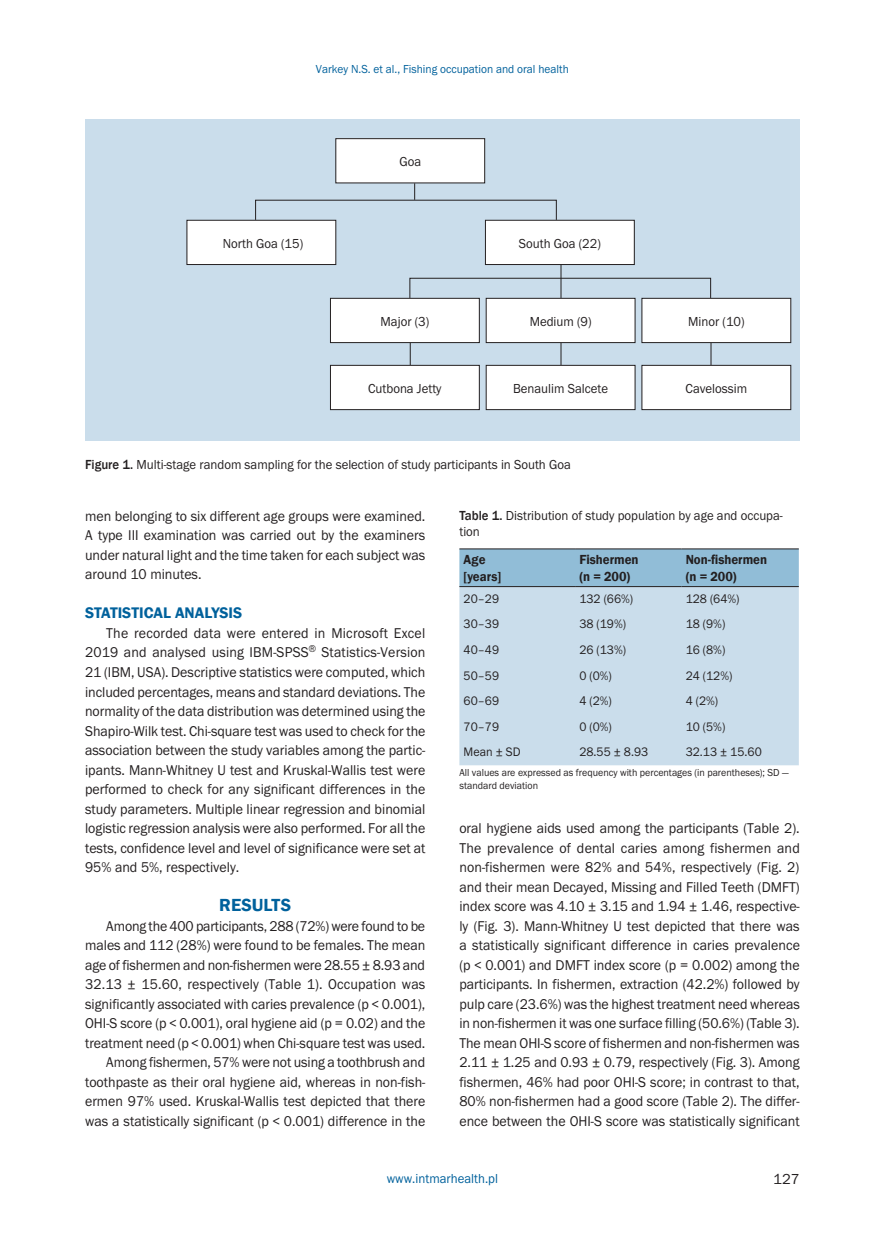
<style>
.page{position:relative;width:872px;height:1234px;background:#fff}
.page>*{position:absolute;margin:0;border:0;box-sizing:border-box;transform-origin:0 0}
._12_Srodtytul_1{font:600 18px "Franklin Gothic";color:#00619c}
._12_Srodtytul_2{font:600 15.75px "Franklin Gothic";color:#00619c}
.t1{font:15px "Franklin Got Itc TEE";color:#231f20}
._08_Tekst{font:14.7px/19.5px "Franklin Got Itc TEE";color:#231f20;text-align:justify;scale:.95 1}
._08_Tekst-2{font:13.5px "Franklin Got Itc TEE";color:#231f20;scale:.95 1}
._15_Rycina_podpis{font:13.5px "Franklin Got Itc TEE";color:#231f20;scale:.95 1}
._13_Tabela_tytul{font:13.5px/16.2px "Franklin Got Itc TEE";color:#231f20;scale:.95 1}
._13_Tabela_naglowek{font:600 13.5px/16.2px "Franklin Gothic";color:#231f20;scale:.95 1}
.t2{font:13.5px "Franklin Got Itc TEE";color:#00619c;scale:.95 1}
._13_Tabela_tekst{font:12.75px "Franklin Got Itc TEE";color:#231f20;scale:.95 1}
.t3{font:12px "Franklin Got Itc TEE";color:#00619c;scale:.95 1}
._13_Tabela_przypis{font:10.5px/12.6px "Franklin Got Itc TEE";color:#231f20;scale:.95 1}
.s1{font-family:"Franklin Gothic";font-weight:500}
</style>
<div class="page">
<div style="left:85px;top:119px;width:714px;height:321px;background:#caddeb"></div>
<div style="left:336px;top:139px;width:148px;height:44px;background:#fff"></div>
<div style="left:335px;top:138px;width:150px;height:45px;border:1px solid #231f20"></div>
<div style="left:187px;top:220px;width:149px;height:44px;background:#fff"></div>
<div style="left:186px;top:220px;width:150px;height:45px;border:1px solid #231f20"></div>
<div style="left:485px;top:220px;width:149px;height:44px;background:#fff"></div>
<div style="left:485px;top:220px;width:149px;height:45px;border:1px solid #231f20"></div>
<div style="left:330px;top:298px;width:149px;height:44px;background:#fff"></div>
<div style="left:330px;top:298px;width:150px;height:45px;border:1px solid #231f20"></div>
<div style="left:330px;top:365px;width:149px;height:44px;background:#fff"></div>
<div style="left:330px;top:365px;width:150px;height:45px;border:1px solid #231f20"></div>
<div style="left:486px;top:298px;width:149px;height:44px;background:#fff"></div>
<div style="left:486px;top:298px;width:149px;height:45px;border:1px solid #231f20"></div>
<div style="left:486px;top:365px;width:149px;height:44px;background:#fff"></div>
<div style="left:486px;top:365px;width:149px;height:45px;border:1px solid #231f20"></div>
<div style="left:642px;top:298px;width:148px;height:44px;background:#fff"></div>
<div style="left:641px;top:298px;width:150px;height:45px;border:1px solid #231f20"></div>
<div style="left:642px;top:365px;width:148px;height:44px;background:#fff"></div>
<div style="left:641px;top:365px;width:150px;height:45px;border:1px solid #231f20"></div>
<svg style="left:410px;top:343px;width:1px;height:22px"></svg>
<svg style="left:560px;top:343px;width:1px;height:22px"></svg>
<hr style="left:560px;top:265px;width:1px;height:33px;background:#231f20">
<svg style="left:414px;top:183px;width:1px;height:17px"></svg>
<svg style="left:710px;top:343px;width:1px;height:22px"></svg>
<div style="left:409px;top:278px;width:302px;height:20px;border:1px solid #231f20"></div>
<div style="left:459px;top:549px;width:340px;height:37px;background:#91bdd7"></div>
<div style="left:459px;top:587px;width:340px;height:178px;background:#caddeb"></div>
<hr style="left:459px;top:548px;width:116px;height:1px;background:#231f20">
<hr style="left:575px;top:548px;width:106px;height:1px;background:#231f20">
<hr style="left:681px;top:548px;width:118px;height:1px;background:#231f20">
<hr style="left:459px;top:586px;width:116px;height:1px;background:#231f20">
<hr style="left:575px;top:586px;width:106px;height:1px;background:#231f20">
<hr style="left:681px;top:586px;width:118px;height:1px;background:#231f20">
<p class="t3" style="left:316px;top:62px;width:268px">Varkey N.S. et al., Fishing occupation and oral health</p>
<p class="_08_Tekst-2" style="left:399px;top:154px;width:24px">Goa</p>
<p class="_08_Tekst-2" style="left:223px;top:236px;width:86px">North Goa (15)</p>
<p class="_08_Tekst-2" style="left:519px;top:236px;width:88px">South Goa (22)</p>
<p class="_08_Tekst-2" style="left:380px;top:314px;width:53px">Major (3)</p>
<p class="_08_Tekst-2" style="left:529px;top:314px;width:67px">Medium (9)</p>
<p class="_08_Tekst-2" style="left:688px;top:314px;width:61px">Minor (10)</p>
<p class="_08_Tekst-2" style="left:368px;top:380px;width:79px">Cutbona Jetty</p>
<p class="_08_Tekst-2" style="left:513px;top:380px;width:101px">Benaulim Salcete</p>
<p class="_08_Tekst-2" style="left:685px;top:380px;width:66px">Cavelossim</p>
<p class="_15_Rycina_podpis" style="left:85px;top:457px;width:513px"><span class="s1">Figure 1.</span> Multi-stage random sampling for the selection of study participants in South Goa</p>
<p class="_13_Tabela_tytul" style="left:459px;top:507px;width:342px"><span class="s1">Table 1.</span> Distribution of study population by age and occupa&shy;tion</p>
<p class="_13_Tabela_naglowek" style="left:463px;top:552px;width:41px">Age [years]</p>
<p class="_13_Tabela_naglowek" style="left:579px;top:552px;width:64px">Fishermen (n = 200)</p>
<p class="_13_Tabela_naglowek" style="left:685px;top:552px;width:87px">Non-fishermen (n = 200)</p>
<p class="_13_Tabela_tekst" style="left:463px;top:591px;width:39px">20–29</p>
<p class="_13_Tabela_tekst" style="left:579px;top:591px;width:58px">132 (66%)</p>
<p class="_13_Tabela_tekst" style="left:685px;top:591px;width:58px">128 (64%)</p>
<p class="_13_Tabela_tekst" style="left:463px;top:617px;width:39px">30–39</p>
<p class="_13_Tabela_tekst" style="left:579px;top:617px;width:51px">38 (19%)</p>
<p class="_13_Tabela_tekst" style="left:685px;top:617px;width:43px">18 (9%)</p>
<p class="_13_Tabela_tekst" style="left:463px;top:642px;width:39px">40–49</p>
<p class="_13_Tabela_tekst" style="left:579px;top:642px;width:51px">26 (13%)</p>
<p class="_13_Tabela_tekst" style="left:685px;top:642px;width:43px">16 (8%)</p>
<p class="_13_Tabela_tekst" style="left:463px;top:668px;width:39px">50–59</p>
<p class="_13_Tabela_tekst" style="left:579px;top:668px;width:36px">0 (0%)</p>
<p class="_13_Tabela_tekst" style="left:685px;top:668px;width:51px">24 (12%)</p>
<p class="_13_Tabela_tekst" style="left:463px;top:693px;width:39px">60–69</p>
<p class="_13_Tabela_tekst" style="left:579px;top:693px;width:36px">4 (2%)</p>
<p class="_13_Tabela_tekst" style="left:685px;top:693px;width:36px">4 (2%)</p>
<p class="_13_Tabela_tekst" style="left:463px;top:719px;width:39px">70–79</p>
<p class="_13_Tabela_tekst" style="left:579px;top:719px;width:36px">0 (0%)</p>
<p class="_13_Tabela_tekst" style="left:685px;top:719px;width:43px">10 (5%)</p>
<p class="_13_Tabela_tekst" style="left:463px;top:744px;width:61px">Mean ± SD</p>
<p class="_13_Tabela_tekst" style="left:579px;top:744px;width:74px">28.55 ± 8.93</p>
<p class="_13_Tabela_tekst" style="left:685px;top:744px;width:82px">32.13 ± 15.60</p>
<p class="_13_Tabela_przypis" style="left:459px;top:766px;width:348px">All values are expressed as frequency with percentages (in parentheses); SD — standard deviation</p>
<p class="_08_Tekst" style="left:85px;top:506px;width:360px">men belonging to six different age groups were examined.<br>A type III examination was carried out by the examiners under natural light and the time taken for each subject was around 10 minutes.</p>
<p class="_12_Srodtytul_2" style="left:85px;top:603px;width:159px">STATISTICAL ANALYSIS</p>
<p class="_08_Tekst" style="left:85px;top:623px;width:360px;text-indent:21px">The recorded data were entered in Microsoft Excel 2019 and analysed using IBM‑SPSS<sup>®</sup> Statistics‑Version 21 (IBM, USA). Descriptive statistics were computed, which included percentages, means and standard deviations. The normality of the data distribution was determined using the Shapiro-Wilk test. Chi-square test was used to check for the association between the study variables among the partic&shy;ipants. Mann-Whitney U test and Kruskal-Wallis test were performed to check for any significant differences in the study parameters. Multiple linear regression and binomial logistic regression analysis were also performed. For all the tests, confidence level and level of significance were set at 95% and 5%, respectively.</p>
<p class="_12_Srodtytul_1" style="left:219px;top:893px;width:73px">RESULTS</p>
<p class="_08_Tekst" style="left:85px;top:916px;width:360px;text-indent:21px">Among the 400 participants, 288 (72%) were found to be males and 112 (28%) were found to be females. The mean age of fishermen and non-fishermen were 28.55 ± 8.93 and 32.13 ± 15.60, respectively (Table 1). Occupation was significantly associated with caries prevalence (p &lt; 0.001), OHI-S score (p &lt; 0.001), oral hygiene aid (p = 0.02) and the treatment need (p &lt; 0.001) when Chi-square test was used.</p>
<p class="_08_Tekst" style="left:85px;top:1052px;width:360px;text-indent:21px">Among fishermen, 57% were not using a toothbrush and toothpaste as their oral hygiene aid, whereas in non-fish&shy;ermen 97% used. Kruskal-Wallis test depicted that there was a statistically significant (p &lt; 0.001) difference in the</p>
<p class="_08_Tekst" style="left:459px;top:818px;width:360px">oral hygiene aids used among the participants (Table 2).<br>The prevalence of dental caries among fishermen and non-fishermen were 82% and 54%, respectively (Fig. 2) and their mean Decayed, Missing and Filled Teeth (DMFT) index score was 4.10 ± 3.15 and 1.94 ± 1.46, respective&shy;ly (Fig. 3). Mann-Whitney U test depicted that there was a statistically significant difference in caries prevalence (p &lt; 0.001) and DMFT index score (p = 0.002) among the participants. In fishermen, extraction (42.2%) followed by pulp care (23.6%) was the highest treatment need whereas in non-fishermen it was one surface filling (50.6%) (Table 3).<br>The mean OHI-S score of fishermen and non-fishermen was 2.11 ± 1.25 and 0.93 ± 0.79, respectively (Fig. 3). Among fishermen, 46% had poor OHI-S score; in contrast to that, 80% non-fishermen had a good score (Table 2). The differ&shy;ence between the OHI-S score was statistically significant</p>
<p class="t2" style="left:387px;top:1170px;width:119px">www.intmarhealth.pl</p>
<p class="t1" style="left:773px;top:1170px;width:28px">127</p>
</div>
